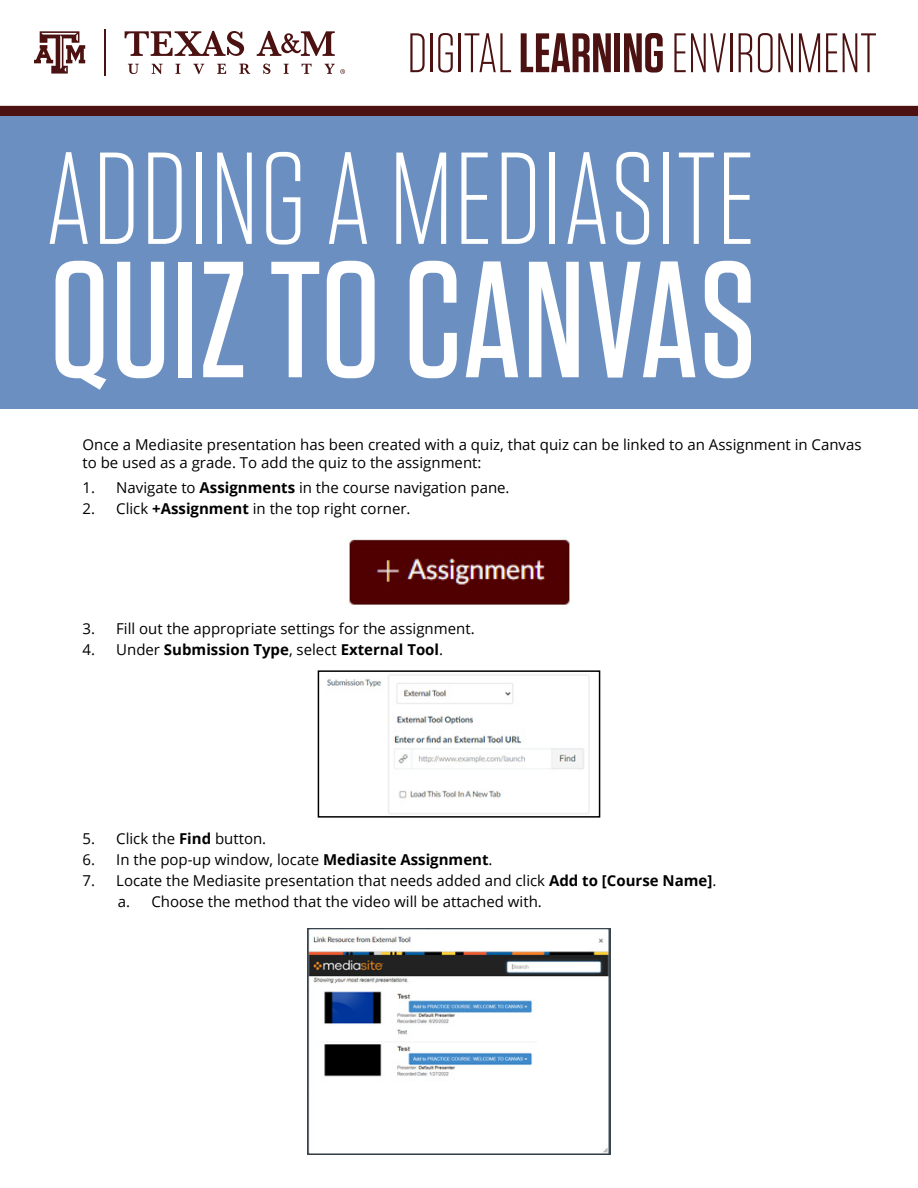
<style>
.page{position:relative;width:918px;height:1188px;background:#fff}
.page>*{position:absolute;margin:0;border:0;box-sizing:border-box;transform-origin:0 0}
.t1{font:500 165px "Tungsten";letter-spacing:.01em;color:#fff}
.t2{font:300 130.5px "Tungsten";letter-spacing:.01em;color:#fff}
.t3{font:300 55.5px "Tungsten";color:#4b1211}
.t4{font:15px/18px "Open Sans";color:#000}
.t5{font:700 15px "Open Sans";color:#000}
.s1{font-weight:600}
.s2{font-weight:700}
.s3{font-weight:400}
</style>
<div class="page">
<hr style="left:105px;top:29px;width:1px;height:47px;background:#4b1211">
<svg style="left:34px;top:31px;width:51px;height:43px"></svg>
<svg style="left:125px;top:31px;width:119px;height:25px"></svg>
<svg style="left:128px;top:64px;width:11px;height:10px"></svg>
<svg style="left:152px;top:64px;width:11px;height:10px"></svg>
<svg style="left:175px;top:64px;width:5px;height:10px"></svg>
<svg style="left:193px;top:64px;width:11px;height:10px"></svg>
<svg style="left:217px;top:64px;width:9px;height:10px"></svg>
<svg style="left:239px;top:64px;width:11px;height:10px"></svg>
<svg style="left:263px;top:64px;width:7px;height:10px"></svg>
<svg style="left:284px;top:64px;width:5px;height:10px"></svg>
<svg style="left:302px;top:64px;width:10px;height:10px"></svg>
<svg style="left:257px;top:31px;width:78px;height:25px"></svg>
<svg style="left:325px;top:64px;width:20px;height:10px"></svg>
<div style="left:0;top:106px;width:918px;height:10px;background:#4b1211"></div>
<div style="left:0;top:116px;width:918px;height:292px;background:#6a8fc0"></div>
<img style="left:349px;top:539px;width:221px;height:66px">
<img style="left:327px;top:674px;width:263px;height:140px">
<img style="left:308px;top:928px;width:303px;height:226px">
<div style="left:318px;top:670px;width:282px;height:148px;border:2px solid #000"></div>
<h3 class="t3" style="left:407px;top:25px;width:471px">DIGITAL <span class="s1">LEARNING</span> ENVIRONMENT</h3>
<h2 class="t2" style="left:46px;top:132px;width:712px">ADDING A MEDIASITE</h2>
<h1 class="t1" style="left:50px;top:234px;width:708px">QUIZ TO CANVAS</h1>
<p class="t4" style="left:82px;top:435px;width:781px">Once a Mediasite presentation has been created with a quiz, that quiz can be linked to an Assignment in Canvas to be used as a grade. To add the quiz to the assignment:</p>
<p class="t4" style="left:82px;top:478px;width:429px">1. Navigate to <span class="s2">Assignments</span> in the course navigation pane.</p>
<p class="t4" style="left:82px;top:499px;width:330px">2. Click <span class="s2">+Assignment</span> in the top right corner.</p>
<p class="t4" style="left:82px;top:620px;width:394px">3. Fill out the appropriate settings for the assignment.</p>
<p class="t5" style="left:82px;top:639px;width:362px"><span class="s3">4. Under</span> Submission Type<span class="s3">, select</span> External Tool<span class="s3">.</span></p>
<p class="t4" style="left:82px;top:829px;width:185px">5. Click the <span class="s2">Find</span> button.</p>
<p class="t4" style="left:82px;top:850px;width:412px">6. In the pop-up window, locate <span class="s2">Mediasite Assignment</span>.</p>
<p class="t4" style="left:118px;top:869px;width:600px;line-height:21.5px;text-indent:-35px">7. Locate the Mediasite presentation that needs added and click <span class="s2">Add to [Course Name]</span>. a. Choose the method that the video will be attached with.</p>
</div>
